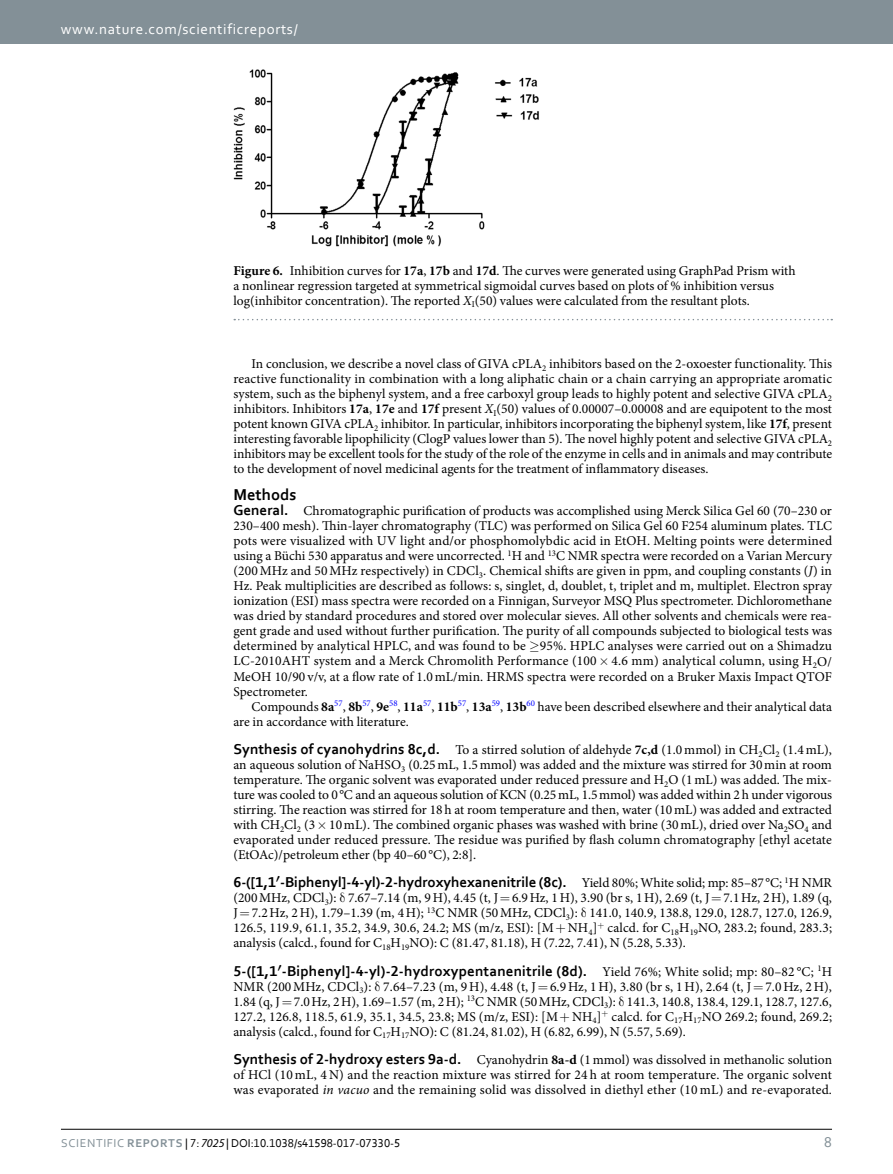
<style>
.page{position:relative;width:893px;height:1174px;background:#fff}
.page>*{position:absolute;margin:0;border:0;box-sizing:border-box;transform-origin:0 0}
.t1{font:700 16.5px "Corbel";color:#000}
.t2{font:700 15px "Corbel";color:#000}
.t3{font:15px "Corbel 2";letter-spacing:.045em;color:#fff}
.t4{font:15px "Corbel 2";color:#839097}
.t5{font:13.5px/15px "Minion Pro";color:#000;text-align:justify}
.t6{font:12px "Corbel";color:#000}
.s1{font-weight:700}
.s2{font-style:italic}
.s3{font-family:"Corbel";font-weight:700;font-size:15px}
.s4{font-family:"Minion Pro";font-weight:400;font-size:13.5px}
.s5{font-family:"Corbel 2";color:#839097}
.s6{font-family:"Corbel Bold 2";color:#839097}
.s7{font-family:"Myriad Pro";font-style:italic}
</style>
<div class="page">
<div style="left:0;top:0;width:893px;height:43px;background:#839097"></div>
<hr style="left:61px;top:1129px;width:771px;height:1px;background:#000">
<img style="left:233px;top:70px;width:306px;height:177px">
<svg style="left:234px;top:319px;width:598px;height:1px"></svg>
<p class="t3" style="left:61px;top:19px;width:238px">www.nature.com/scientificreports/</p>
<p class="t5" style="left:233px;top:263px;width:564px;text-align:left"><span class="s1">Figure 6.</span> Inhibition curves for <span class="s1">17a</span>, <span class="s1">17b</span> and <span class="s1">17d</span>. The curves were generated using GraphPad Prism with a nonlinear regression targeted at symmetrical sigmoidal curves based on plots of % inhibition versus log(inhibitor concentration). The reported <span class="s2">X</span><sub>I</sub>(50) values were calculated from the resultant plots.</p>
<p class="t5" style="left:233px;top:357px;width:600px;text-indent:18px">In conclusion, we describe a novel class of GIVA cPLA<sub>2</sub> inhibitors based on the 2-oxoester functionality. This reactive functionality in combination with a long aliphatic chain or a chain carrying an appropriate aromatic system, such as the biphenyl system, and a free carboxyl group leads to highly potent and selective GIVA cPLA<sub>2 </sub>inhibitors. Inhibitors <span class="s1">17a</span>, <span class="s1">17e</span> and <span class="s1">17f</span> present <span class="s2">X</span><sub>I</sub>(50) values of 0.00007–0.00008 and are equipotent to the most potent known GIVA cPLA<sub>2</sub> inhibitor. In particular, inhibitors incorporating the biphenyl system, like <span class="s1">17f</span>, present interesting favorable lipophilicity (ClogP values lower than 5). The novel highly potent and selective GIVA cPLA<sub>2 </sub>inhibitors may be excellent tools for the study of the role of the enzyme in cells and in animals and may contribute to the development of novel medicinal agents for the treatment of inflammatory diseases.</p>
<p class="t1" style="left:233px;top:485px;width:64px">Methods</p>
<p class="t5" style="left:233px;top:504px;width:600px"><span class="s3">General.</span> Chromatographic purification of products was accomplished using Merck Silica Gel 60 (70–230 or 230–400 mesh). Thin-layer chromatography (TLC) was performed on Silica Gel 60 F254 aluminum plates. TLC pots were visualized with UV light and/or phosphomolybdic acid in EtOH. Melting points were determined using a Büchi 530 apparatus and were uncorrected. <sup>1</sup>H and <sup>13</sup>C NMR spectra were recorded on a Varian Mercury (200MHz and 50MHz respectively) in CDCl<sub>3</sub>. Chemical shifts are given in ppm, and coupling constants (<span class="s2">J</span>) in Hz. Peak multiplicities are described as follows: s, singlet, d, doublet, t, triplet and m, multiplet. Electron spray ionization (ESI) mass spectra were recorded on a Finnigan, Surveyor MSQ Plus spectrometer. Dichloromethane was dried by standard procedures and stored over molecular sieves. All other solvents and chemicals were rea&shy;gent grade and used without further purification. The purity of all compounds subjected to biological tests was determined by analytical HPLC, and was found to be ≥95%. HPLC analyses were carried out on a Shimadzu LC-2010AHT system and a Merck Chromolith Performance (100 4.6 mm) analytical column, using H<sub>2</sub>O/ MeOH 10/90 v/v, at a flow rate of 1.0 mL/min. HRMS spectra were recorded on a Bruker Maxis Impact QTOF Spectrometer.</p>
<p class="t5" style="left:233px;top:699px;width:600px;text-indent:18px">Compounds <span class="s1">8a</span><sup>57</sup>, <span class="s1">8b</span><sup>57</sup>, <span class="s1">9e</span><sup>58</sup>, <span class="s1">11a</span><sup>57</sup>, <span class="s1">11b</span><sup>57</sup>, <span class="s1">13a</span><sup>59</sup>, <span class="s1">13b</span><sup>60</sup> have been described elsewhere and their analytical data are in accordance with literature.</p>
<p class="t5" style="left:233px;top:742px;width:600px"><span class="s3">Synthesis of cyanohydrins 8c,d.</span> To a stirred solution of aldehyde <span class="s1">7c,d</span> (1.0 mmol) in CH<sub>2</sub>Cl<sub>2</sub> (1.4 mL), an aqueous solution of NaHSO<sub>3</sub> (0.25mL, 1.5mmol) was added and the mixture was stirred for 30min at room temperature. The organic solvent was evaporated under reduced pressure and H<sub>2</sub>O (1mL) was added. The mix&shy;ture was cooled to 0°C and an aqueous solution of KCN (0.25mL, 1.5mmol) was added within 2h under vigorous stirring. The reaction was stirred for 18h at room temperature and then, water (10mL) was added and extracted with CH<sub>2</sub>Cl<sub>2</sub> (3 10mL). The combined organic phases was washed with brine (30mL), dried over Na<sub>2</sub>SO<sub>4</sub> and evaporated under reduced pressure. The residue was purified by flash column chromatography [ethyl acetate (EtOAc)/petroleum ether (bp 40–60 °C), 2:8].</p>
<p class="t2" style="left:233px;top:873px;width:600px">6-([1,1 -Biphenyl]-4-yl)-2-hydroxyhexanenitrile (8c). <span class="s4">Yield 80%; White solid; mp: 85–87°C;</span> <sup>1</sup><span class="s4">H NMR</span></p>
<p class="t5" style="left:233px;top:890px;width:600px">(200MHz, CDCl<sub>3</sub>): 7.67–7.14 (m, 9H), 4.45 (t, J 6.9Hz, 1H), 3.90 (br s, 1H), 2.69 (t, J 7.1Hz, 2H), 1.89 (q, J 7.2Hz, 2H), 1.79–1.39 (m, 4H); <sup>13</sup>C NMR (50MHz, CDCl<sub>3</sub>): 141.0, 140.9, 138.8, 129.0, 128.7, 127.0, 126.9, 126.5, 119.9, 61.1, 35.2, 34.9, 30.6, 24.2; MS (m/z, ESI): [M NH<sub>4</sub>] calcd. for C<sub>18</sub>H<sub>19</sub>NO, 283.2; found, 283.3; analysis (calcd., found for C<sub>18</sub>H<sub>19</sub>NO): C (81.47, 81.18), H (7.22, 7.41), N (5.28, 5.33).</p>
<p class="t2" style="left:233px;top:961px;width:600px">5-([1,1 -Biphenyl]-4-yl)-2-hydroxypentanenitrile (8d). <span class="s4">Yield 76%; White solid; mp: 80–82 °C;</span> <sup>1</sup><span class="s4">H</span></p>
<p class="t5" style="left:233px;top:979px;width:600px">NMR (200MHz, CDCl<sub>3</sub>): 7.64–7.23 (m, 9H), 4.48 (t, J 6.9Hz, 1H), 3.80 (br s, 1H), 2.64 (t, J 7.0Hz, 2H), 1.84 (q, J 7.0Hz, 2H), 1.69–1.57 (m, 2H); <sup>13</sup>C NMR (50MHz, CDCl<sub>3</sub>): 141.3, 140.8, 138.4, 129.1, 128.7, 127.6, 127.2, 126.8, 118.5, 61.9, 35.1, 34.5, 23.8; MS (m/z, ESI): [M NH<sub>4</sub>] calcd. for C<sub>17</sub>H<sub>17</sub>NO 269.2; found, 269.2; analysis (calcd., found for C<sub>17</sub>H<sub>17</sub>NO): C (81.24, 81.02), H (6.82, 6.99), N (5.57, 5.69).</p>
<p class="t5" style="left:233px;top:1052px;width:600px"><span class="s3">Synthesis of 2-hydroxy esters 9a-d.</span> Cyanohydrin <span class="s1">8a-d</span> (1mmol) was dissolved in methanolic solution of HCl (10 mL, 4 N) and the reaction mixture was stirred for 24 h at room temperature. The organic solvent was evaporated <span class="s2">in vacuo</span> and the remaining solid was dissolved in diethyl ether (10 mL) and re-evaporated.</p>
<p class="t6" style="left:61px;top:1135px;width:341px"><span class="s5">SCieNtifiC</span> <span class="s6">REPORTS</span> | 7: <span class="s7">7025</span> | DOI:10.1038/s41598-017-07330-5</p>
<p class="t4" style="left:824px;top:1132px;width:9px">8</p>
</div>
